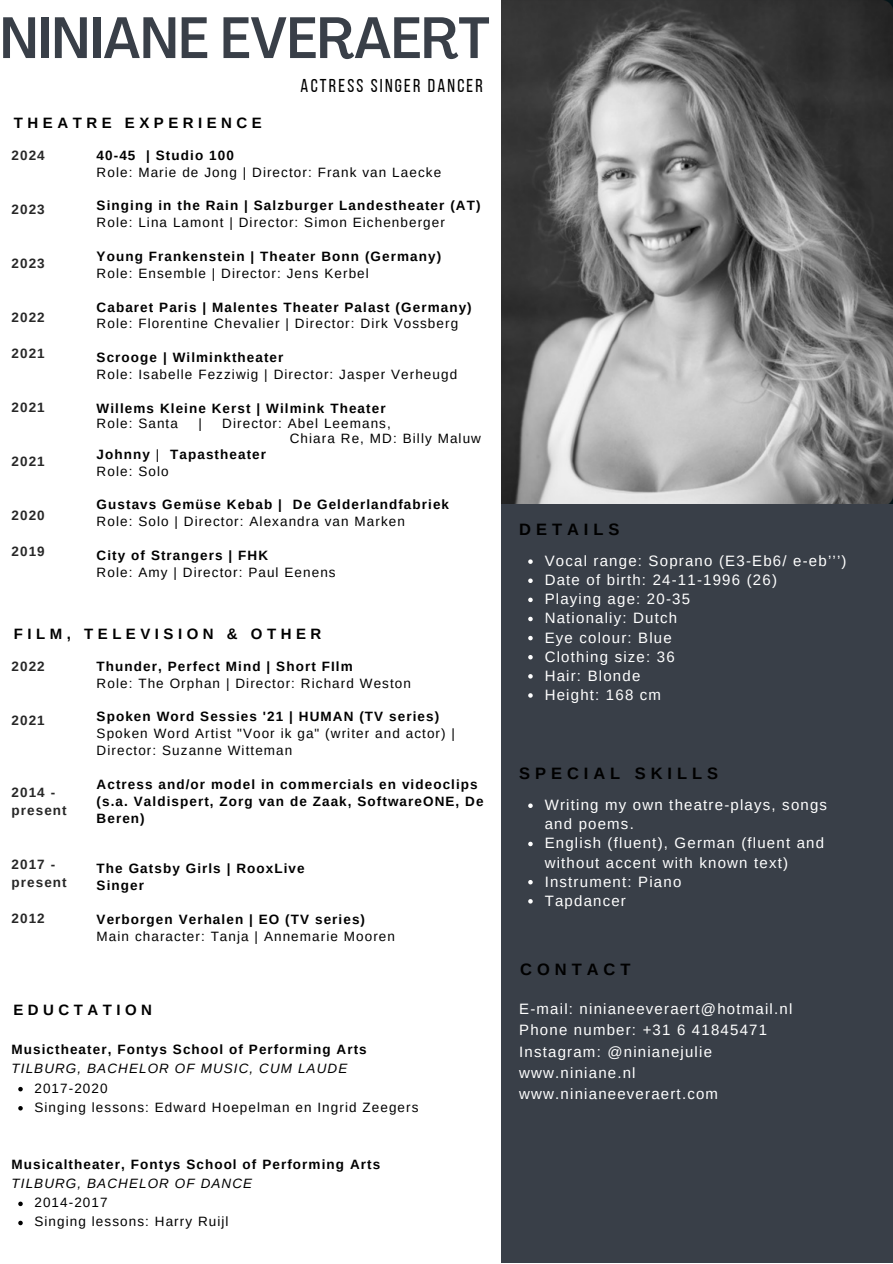
<style>
.page{position:relative;width:893px;height:1264px;background:#fff}
.page>*{position:absolute;margin:0;border:0;box-sizing:border-box;transform-origin:0 0}
.t1{font:500 condensed 57.45px "Agrandir";color:#393f48}
.t2{font:18.6px "Bebas Neue";letter-spacing:.12em;color:#000}
.t3{font:700 16.5px "Arimo";letter-spacing:.3em;color:#000}
.t4{font:15px/19px "Arimo";letter-spacing:.08em;color:#fff}
.t5{font:700 15px "Arimo";letter-spacing:.3em;color:#000}
.t6{font:700 13.5px/16.8px "Arimo";letter-spacing:.08em;color:#000}
.t7{font:13.5px/19px "Arimo";letter-spacing:.08em;color:#000}
.t8{font:700 13.5px/18px "Arimo";letter-spacing:.08em;color:#272727}
.t9{font:italic 13.5px "Arimo";letter-spacing:.08em;color:#000}
.s1{font-weight:400}
</style>
<div class="page">
<div style="left:501px;top:0;width:391px;height:1262px;background:#393f48"></div>
<img style="left:501px;top:0;width:391px;height:504px">
<svg style="left:528px;top:803px;width:4px;height:5px"></svg>
<svg style="left:528px;top:841px;width:4px;height:5px"></svg>
<svg style="left:528px;top:880px;width:4px;height:4px"></svg>
<svg style="left:528px;top:899px;width:4px;height:4px"></svg>
<svg style="left:18px;top:1086px;width:5px;height:5px"></svg>
<svg style="left:18px;top:1106px;width:5px;height:4px"></svg>
<svg style="left:18px;top:1201px;width:5px;height:5px"></svg>
<svg style="left:18px;top:1220px;width:5px;height:5px"></svg>
<svg style="left:528px;top:559px;width:4px;height:5px"></svg>
<svg style="left:528px;top:578px;width:4px;height:5px"></svg>
<svg style="left:528px;top:597px;width:4px;height:5px"></svg>
<svg style="left:528px;top:616px;width:4px;height:5px"></svg>
<svg style="left:528px;top:636px;width:4px;height:4px"></svg>
<svg style="left:528px;top:655px;width:4px;height:4px"></svg>
<svg style="left:528px;top:674px;width:4px;height:4px"></svg>
<svg style="left:528px;top:693px;width:4px;height:4px"></svg>
<h1 class="t1" style="left:0;top:15px;width:491px">NINIANE EVERAERT</h1>
<h2 class="t2" style="left:300px;top:78px;width:184px">ACTRESS SINGER DANCER</h2>
<p class="t5" style="left:14px;top:114px;width:249px">THEATRE EXPERIENCE</p>
<p class="t8" style="left:12px;top:146px;width:35px">2024</p>
<p class="t6" style="left:97px;top:147px;width:139px">40-45 | Studio 100</p>
<p class="t7" style="left:97px;top:162px;width:346px">Role: Marie de Jong | Director: Frank van Laecke</p>
<p class="t6" style="left:97px;top:197px;width:385px">Singing in the Rain | Salzburger Landestheater (AT)</p>
<p class="t7" style="left:97px;top:213px;width:350px">Role: Lina Lamont | Director: Simon Eichenberger</p>
<p class="t6" style="left:97px;top:248px;width:346px">Young Frankenstein | Theater Bonn (Germany)</p>
<p class="t7" style="left:97px;top:263px;width:274px">Role: Ensemble | Director: Jens Kerbel</p>
<p class="t6" style="left:97px;top:298px;width:376px">Cabaret Paris | Malentes Theater Palast (Germany)</p>
<p class="t7" style="left:97px;top:314px;width:363px">Role: Florentine Chevalier | Director: Dirk Vossberg</p>
<p class="t6" style="left:97px;top:349px;width:188px">Scrooge | Wilminktheater</p>
<p class="t7" style="left:97px;top:365px;width:362px">Role: Isabelle Fezziwig | Director: Jasper Verheugd</p>
<p class="t6" style="left:97px;top:399px;width:290px">Willems Kleine Kerst | Wilmink Theater</p>
<p class="t7" style="left:97px;top:414px;width:83px">Role: Santa</p>
<p class="t7" style="left:198px;top:414px;width:5px">|</p>
<p class="t7" style="left:222px;top:414px;width:170px">Director: Abel Leemans,</p>
<p class="t7" style="left:290px;top:429px;width:193px">Chiara Re, MD: Billy Maluw</p>
<p class="t6" style="left:97px;top:446px;width:171px">Johnny <span class="s1">|</span> Tapastheater</p>
<p class="t7" style="left:97px;top:461px;width:73px">Role: Solo</p>
<p class="t6" style="left:97px;top:496px;width:354px">Gustavs Gemüse Kebab | De Gelderlandfabriek</p>
<p class="t7" style="left:97px;top:512px;width:310px">Role: Solo | Director: Alexandra van Marken</p>
<p class="t6" style="left:97px;top:547px;width:173px">City of Strangers | FHK</p>
<p class="t7" style="left:97px;top:562px;width:240px">Role: Amy | Director: Paul Eenens</p>
<p class="t8" style="left:12px;top:200px;width:35px">2023</p>
<p class="t8" style="left:12px;top:254px;width:35px">2023</p>
<p class="t8" style="left:12px;top:308px;width:35px">2022</p>
<p class="t8" style="left:12px;top:344px;width:35px">2021</p>
<p class="t8" style="left:12px;top:398px;width:35px">2021</p>
<p class="t8" style="left:12px;top:452px;width:35px">2021</p>
<p class="t8" style="left:12px;top:506px;width:35px">2020</p>
<p class="t8" style="left:12px;top:542px;width:35px">2019</p>
<p class="t5" style="left:14px;top:625px;width:309px">FILM, TELEVISION &amp; OTHER</p>
<p class="t8" style="left:12px;top:657px;width:35px">2022</p>
<p class="t6" style="left:97px;top:657px;width:257px">Thunder, Perfect Mind | Short FIlm</p>
<p class="t7" style="left:97px;top:673px;width:316px">Role: The Orphan | Director: Richard Weston</p>
<p class="t6" style="left:97px;top:708px;width:344px">Spoken Word Sessies '21 | HUMAN (TV series)</p>
<p class="t7" style="left:97px;top:725px;width:360px;line-height:16.8px">Spoken Word Artist "Voor ik ga" (writer and actor) |<br>Director: Suzanne Witteman</p>
<p class="t6" style="left:97px;top:775px;width:388px">Actress and/or model in commercials en videoclips (s.a. Valdispert, Zorg van de Zaak, SoftwareONE, De<br>Beren)</p>
<p class="t6" style="left:97px;top:860px;width:209px">The Gatsby Girls | RooxLive<br>Singer</p>
<p class="t6" style="left:97px;top:910px;width:270px">Verborgen Verhalen | EO (TV series)</p>
<p class="t7" style="left:97px;top:926px;width:300px">Main character: Tanja | Annemarie Mooren</p>
<p class="t8" style="left:12px;top:711px;width:35px">2021</p>
<p class="t8" style="left:12px;top:783px;width:57px">2014 - present</p>
<p class="t8" style="left:12px;top:855px;width:57px">2017 - present</p>
<p class="t8" style="left:12px;top:909px;width:35px">2012</p>
<p class="t5" style="left:13px;top:1001px;width:140px">EDUCTATION</p>
<p class="t6" style="left:12px;top:1041px;width:357px">Musictheater, Fontys School of Performing Arts</p>
<p class="t9" style="left:12px;top:1061px;width:337px">TILBURG, BACHELOR OF MUSIC, CUM LAUDE</p>
<p class="t7" style="left:34px;top:1078px;width:385px">2017-2020<br>Singing lessons: Edward Hoepelman en Ingrid Zeegers</p>
<p class="t6" style="left:12px;top:1155px;width:370px">Musicaltheater, Fontys School of Performing Arts</p>
<p class="t9" style="left:12px;top:1175px;width:242px">TILBURG, BACHELOR OF DANCE</p>
<p class="t7" style="left:34px;top:1192px;width:196px">2014-2017<br>Singing lessons: Harry Ruijl</p>
<p class="t3" style="left:519px;top:520px;width:102px">DETAILS</p>
<p class="t4" style="left:544px;top:551px;width:303px">Vocal range: Soprano (E3-Eb6/ e-eb’’’)<br>Date of birth: 24-11-1996 (26)<br>Playing age: 20-35<br>Nationaliy: Dutch<br>Eye colour: Blue<br>Clothing size: 36<br>Hair: Blonde<br>Height: 168 cm</p>
<p class="t3" style="left:519px;top:764px;width:200px">SPECIAL SKILLS</p>
<p class="t4" style="left:544px;top:795px;width:284px">Writing my own theatre-plays, songs and poems.<br>English (fluent), German (fluent and without accent with known text)<br>Instrument: Piano<br>Tapdancer</p>
<p class="t3" style="left:520px;top:960px;width:112px">CONTACT</p>
<p class="t4" style="left:519px;top:998px;width:274px;line-height:21.3px">E-mail: ninianeeveraert@hotmail.nl<br>Phone number: +31 6 41845471<br>Instagram: @ninianejulie www.niniane.nl www.ninianeeveraert.com</p>
</div>
